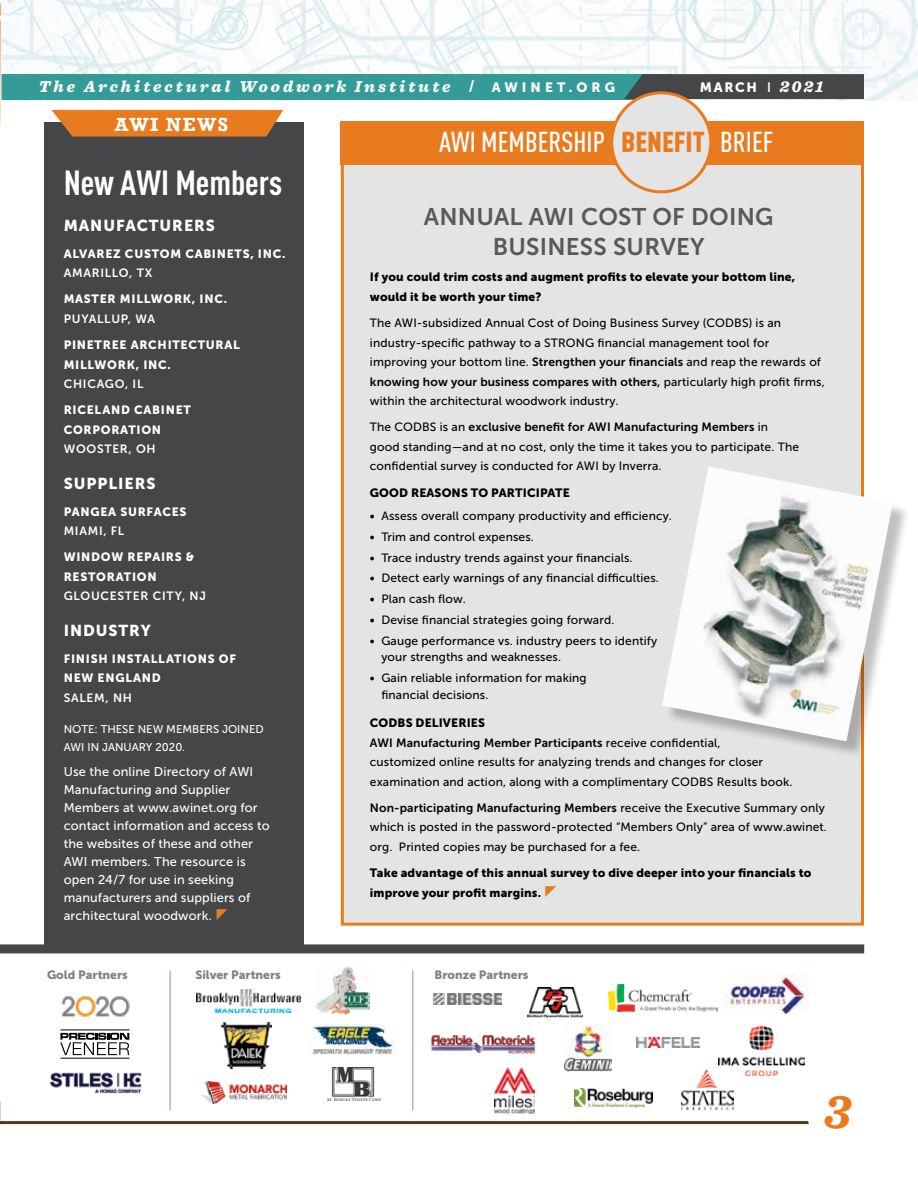
<style>
.page{position:relative;width:918px;height:1188px;background:#fff}
.page>*{position:absolute;margin:0;border:0;box-sizing:border-box;transform-origin:0 0}
.t1{font:italic 700 49.5px "Sentinel";color:#e87b1e}
.t2{font:700 34.5px "DIN Cond";color:#fff}
.t3{font:500 28.5px "DIN Cond";color:#fff}
.t4{font:24px/30px "Museo Sans 700";letter-spacing:.01em;color:#58595b;text-align:center}
.t5{font:700 19.5px "Rockwell";letter-spacing:.07em;color:#fff}
.t6{font:italic 900 16.5px "Sentinel";letter-spacing:.18em;color:#fff}
.t7{font:15.75px "Museo Sans 900";letter-spacing:.06em;color:#fff}
.t8{font:13.5px "Museo Sans 900";letter-spacing:.12em;color:#fff}
.t9{font:12.75px/18px "Museo Sans 500";letter-spacing:.01em;color:#fff}
.t10{font:12px/19.5px "Museo Sans 500";letter-spacing:.01em;color:#000}
.t11{font:12px "Museo Sans 700";letter-spacing:.01em;color:#000}
.t12{font:12px/19.5px "Museo Sans 900";letter-spacing:.01em;color:#000}
.t13{font:12px/19.5px "Museo Sans 900";letter-spacing:.06em;color:#fff}
.t14{font:12px "Museo Sans 700";letter-spacing:.06em;color:#fff}
.t15{font:12px "Museo Sans 900";color:#808285}
.t16{font:11.25px/18px "Museo Sans 500";color:#fff}
.s1{font-family:"Helvetica Neue LT Std";font-weight:500}
.s2{font-family:"Museo Sans 900";font-weight:400;font-style:normal;font-size:13.5px}
.s3{font-family:"Sentinel";font-weight:900;font-style:italic;font-size:16.5px}
.s4{font-weight:900;color:#e87b1e}
.s5{font-family:"Museo Sans 700"}
.s6{font-family:"Museo Sans 500"}
</style>
<div class="page">
<img style="left:17px;top:0;width:901px;height:100px">
<div style="left:0;top:74px;width:673px;height:25px;background:#349b98"></div>
<svg style="left:624px;top:74px;width:240px;height:25px;background:#454a4a"></svg>
<hr style="left:0;top:1121px;width:812px;height:3px;background:#553716">
<div style="left:808px;top:1082px;width:70px;height:70px;background:#fff;border-radius:50%"></div>
<div style="left:44px;top:122px;width:259px;height:822px;background:#454647"></div>
<svg style="left:51px;top:110px;width:232px;height:27px;background:#db7825"></svg>
<div style="left:0;top:944px;width:864px;height:9px;background:#454647"></div>
<img style="left:61px;top:995px;width:69px;height:22px">
<hr style="left:412px;top:970px;width:1px;height:140px;background:#adb4d1">
<img style="left:49px;top:1072px;width:93px;height:22px">
<img style="left:681px;top:1070px;width:52px;height:39px">
<img style="left:328px;top:1068px;width:52px;height:33px">
<img style="left:431px;top:1035px;width:104px;height:19px">
<img style="left:564px;top:1026px;width:48px;height:45px">
<img style="left:222px;top:1023px;width:50px;height:46px">
<svg style="left:60px;top:1029px;width:70px;height:30px"></svg>
<svg style="left:60px;top:1033px;width:69px;height:22px"></svg>
<hr style="left:60px;top:1030px;width:69px;height:1px;background:#000">
<hr style="left:60px;top:1058px;width:69px;height:1px;background:#000">
<img style="left:200px;top:1082px;width:86px;height:21px">
<img style="left:197px;top:990px;width:103px;height:23px">
<img style="left:312px;top:1024px;width:83px;height:31px">
<div style="left:717px;top:1025px;width:89px;height:55px;background:#fff"></div>
<img style="left:718px;top:1026px;width:87px;height:50px">
<img style="left:316px;top:967px;width:54px;height:48px">
<img style="left:495px;top:1068px;width:39px;height:46px">
<img style="left:434px;top:994px;width:67px;height:11px">
<hr style="left:169px;top:970px;width:2px;height:140px;background:#adb4d1">
<img style="left:636px;top:1037px;width:64px;height:10px">
<img style="left:609px;top:984px;width:109px;height:27px">
<img style="left:725px;top:975px;width:84px;height:39px">
<img style="left:527px;top:988px;width:55px;height:29px">
<img style="left:574px;top:1089px;width:78px;height:19px">
<div style="left:341px;top:122px;width:523px;height:804px;background:#e5e4e4;border:3px solid #e87b1e"></div>
<div style="left:341px;top:122px;width:523px;height:43px;background:#e87b1e"></div>
<div style="left:612px;top:93px;width:99px;height:99px;background:#e5e4e4;border-radius:50%"></div>
<div style="left:610px;top:91px;width:102px;height:102px;border:3px solid #e87b1e;border-radius:50%"></div>
<div style="left:665px;top:469px;width:245px;height:290px;background:#000;opacity:.25"></div>
<img style="left:662px;top:466px;width:231px;height:275px">
<svg style="left:0;top:0;width:17px;height:126px"></svg>
<h3 class="t6" style="left:39px;top:73px;width:578px">The Architectural Woodwork Institute <span class="s1">l</span> <span class="s2">AWINET.ORG</span></h3>
<p class="t8" style="left:700px;top:79px;width:125px">MARCH <span class="s1">l</span> <span class="s3">2021</span></p>
<h3 class="t5" style="left:115px;top:112px;width:115px">AWI NEWS</h3>
<h2 class="t2" style="left:64px;top:162px;width:220px">New AWI Members</h2>
<h3 class="t7" style="left:64px;top:217px;width:153px">MANUFACTURERS</h3>
<p class="t13" style="left:64px;top:244px;width:223px">ALVAREZ CUSTOM CABINETS, INC.</p>
<p class="t14" style="left:64px;top:266px;width:90px">AMARILLO, TX</p>
<p class="t13" style="left:64px;top:289px;width:165px">MASTER MILLWORK, INC.</p>
<p class="t14" style="left:64px;top:312px;width:93px">PUYALLUP, WA</p>
<p class="t13" style="left:64px;top:335px;width:178px">PINETREE ARCHITECTURAL<br>MILLWORK, INC.</p>
<p class="t14" style="left:64px;top:377px;width:81px">CHICAGO, IL</p>
<p class="t13" style="left:64px;top:400px;width:129px">RICELAND CABINET<br>CORPORATION</p>
<p class="t14" style="left:64px;top:442px;width:94px">WOOSTER, OH</p>
<h3 class="t7" style="left:64px;top:475px;width:93px">SUPPLIERS</h3>
<p class="t13" style="left:64px;top:502px;width:124px">PANGEA SURFACES</p>
<p class="t14" style="left:64px;top:524px;width:62px">MIAMI, FL</p>
<p class="t13" style="left:64px;top:547px;width:132px">WINDOW REPAIRS &amp;<br>RESTORATION</p>
<p class="t14" style="left:64px;top:589px;width:144px">GLOUCESTER CITY, NJ</p>
<h3 class="t7" style="left:64px;top:622px;width:89px">INDUSTRY</h3>
<p class="t13" style="left:64px;top:649px;width:174px">FINISH INSTALLATIONS OF<br>NEW ENGLAND</p>
<p class="t14" style="left:64px;top:691px;width:70px">SALEM, NH</p>
<p class="t16" style="left:64px;top:720px;width:202px">NOTE: THESE NEW MEMBERS JOINED<br>AWI IN JANUARY 2020.</p>
<p class="t9" style="left:64px;top:762px;width:208px">Use the online Directory of AWI<br>Manufacturing and Supplier<br>Members at www.awinet.org for contact information and access to the websites of these and other<br>AWI members. The resource is open 24/7 for use in seeking manufacturers and suppliers of architectural woodwork.</p>
<h3 class="t3" style="left:439px;top:125px;width:336px">AWI MEMBERSHIP <span class="s4">BENEFIT</span> BRIEF</h3>
<h3 class="t4" style="left:424px;top:202px;width:351px">ANNUAL AWI COST OF DOING<br>BUSINESS SURVEY</h3>
<p class="t12" style="left:370px;top:267px;width:427px">If you could trim costs and augment profits to elevate your bottom line, would it be worth your time?</p>
<p class="t10" style="left:370px;top:313px;width:453px">The AWI-subsidized Annual Cost of Doing Business Survey (CODBS) is an industry-specific pathway to a STRONG financial management tool for improving your bottom line. <span class="s5">Strengthen your financials</span> and reap the rewards of</p>
<p class="t11" style="left:370px;top:375px;width:456px">knowing how your business compares with others, <span class="s6">particularly high profit firms,</span></p>
<p class="t10" style="left:370px;top:391px;width:250px">within the architectural woodwork industry.</p>
<p class="t11" style="left:370px;top:421px;width:400px"><span class="s6">The CODBS is an</span> exclusive benefit for AWI Manufacturing Members <span class="s6">in</span></p>
<p class="t10" style="left:370px;top:437px;width:431px">good standing—and at no cost, only the time it takes you to participate. The confidential survey is conducted for AWI by Inverra.</p>
<p class="t12" style="left:370px;top:483px;width:201px">GOOD REASONS TO PARTICIPATE</p>
<p class="t10" style="left:370px;top:506px;width:303px">• Assess overall company productivity and efficiency.</p>
<p class="t10" style="left:370px;top:527px;width:165px">• Trim and control expenses.</p>
<p class="t10" style="left:370px;top:548px;width:264px">• Trace industry trends against your financials.</p>
<p class="t10" style="left:370px;top:569px;width:291px">• Detect early warnings of any financial difficulties.</p>
<p class="t10" style="left:370px;top:589px;width:98px">• Plan cash flow.</p>
<p class="t10" style="left:370px;top:610px;width:246px">• Devise financial strategies going forward.</p>
<p class="t10" style="left:381px;top:632px;width:277px;line-height:16.5px;text-indent:-11px">• Gauge performance vs. industry peers to identify your strengths and weaknesses.</p>
<p class="t10" style="left:381px;top:670px;width:207px;line-height:16.5px;text-indent:-11px">• Gain reliable information for making financial decisions.</p>
<p class="t12" style="left:370px;top:713px;width:117px">CODBS DELIVERIES</p>
<p class="t11" style="left:370px;top:736px;width:352px">AWI Manufacturing Member Participants <span class="s6">receive confidential,</span></p>
<p class="t10" style="left:370px;top:752px;width:424px">customized online results for analyzing trends and changes for closer examination and action, along with a complimentary CODBS Results book.</p>
<p class="t11" style="left:370px;top:801px;width:456px">Non-participating Manufacturing Members <span class="s6">receive the Executive Summary only</span></p>
<p class="t10" style="left:370px;top:818px;width:459px">which is posted in the password-protected “Members Only” area of www.awinet. org. Printed copies may be purchased for a fee.</p>
<p class="t12" style="left:370px;top:863px;width:443px">Take advantage of this annual survey to dive deeper into your financials to improve your profit margins.</p>
<p class="t15" style="left:47px;top:968px;width:82px">Gold Partners</p>
<p class="t15" style="left:195px;top:968px;width:87px">Silver Partners</p>
<p class="t15" style="left:435px;top:968px;width:96px">Bronze Partners</p>
<h1 class="t1" style="left:824px;top:1072px;width:29px">3</h1>
</div>
